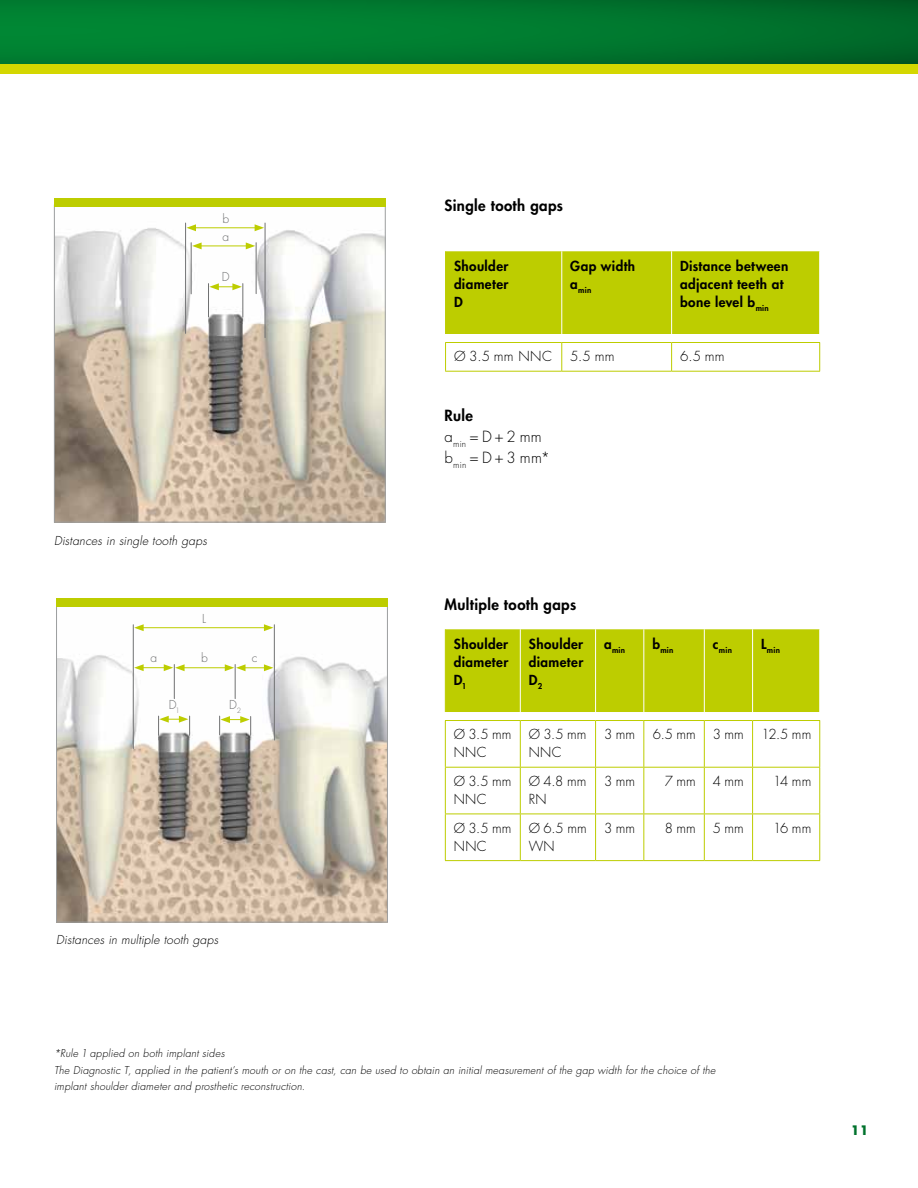
<style>
.page{position:relative;width:918px;height:1188px;background:#fff}
.page>*{position:absolute;margin:0;border:0;box-sizing:border-box;transform-origin:0 0}
.t1{font:800 15px "Futura LT";letter-spacing:.025em;color:#000}
.t2{font:300 15px/21px "Futura LT";color:#000}
.t3{font:300 13.5px/18px "Futura LT";letter-spacing:.01em;color:#000}
.t4{font:800 13.5px/18px "Futura LT";letter-spacing:.03em;color:#000;text-align:justify}
.t5{font:700 12.75px "Futura LT";color:#00722d}
.t6{font:italic 300 12px "Futura Std";letter-spacing:.015em;color:#000}
.t7{font:300 12px "Futura LT";color:#707172}
.t8{font:italic 300 10.5px/16.5px "Futura Std";letter-spacing:.02em;color:#000}
.t9{font:800 7.8px "Futura LT";letter-spacing:.035em;color:#000}
.s1{font-weight:800}
</style>
<div class="page">
<img style="left:56px;top:222px;width:328px;height:299px">
<div style="left:54px;top:199px;width:332px;height:8px;background:#bdcd00"></div>
<hr style="left:185px;top:223px;width:1px;height:110px;background:#707172">
<hr style="left:191px;top:243px;width:1px;height:51px;background:#707172">
<hr style="left:208px;top:284px;width:1px;height:33px;background:#707172">
<hr style="left:242px;top:284px;width:1px;height:33px;background:#707172">
<hr style="left:256px;top:243px;width:1px;height:51px;background:#707172">
<hr style="left:265px;top:223px;width:1px;height:115px;background:#707172">
<svg style="left:209px;top:283px;width:33px;height:7px"></svg>
<hr style="left:199px;top:246px;width:49px;height:1px;background:#bdcd00">
<svg style="left:246px;top:242px;width:9px;height:7px"></svg>
<svg style="left:192px;top:242px;width:10px;height:7px"></svg>
<hr style="left:194px;top:227px;width:63px;height:1px;background:#bdcd00">
<svg style="left:255px;top:224px;width:9px;height:7px"></svg>
<svg style="left:187px;top:224px;width:9px;height:7px"></svg>
<img style="left:58px;top:624px;width:328px;height:297px">
<div style="left:56px;top:598px;width:332px;height:9px;background:#bdcd00"></div>
<hr style="left:133px;top:625px;width:1px;height:124px;background:#707172">
<hr style="left:174px;top:664px;width:1px;height:35px;background:#707172">
<hr style="left:235px;top:664px;width:1px;height:35px;background:#707172">
<hr style="left:274px;top:625px;width:1px;height:115px;background:#707172">
<hr style="left:141px;top:627px;width:125px;height:1px;background:#bdcd00">
<svg style="left:264px;top:624px;width:9px;height:7px"></svg>
<svg style="left:134px;top:624px;width:10px;height:7px"></svg>
<svg style="left:158px;top:716px;width:32px;height:19px"></svg>
<svg style="left:219px;top:716px;width:32px;height:19px"></svg>
<hr style="left:182px;top:667px;width:45px;height:1px;background:#bdcd00">
<svg style="left:225px;top:664px;width:48px;height:7px"></svg>
<svg style="left:134px;top:664px;width:51px;height:7px"></svg>
<div style="left:446px;top:251px;width:373px;height:83px;background:#bdcd00"></div>
<hr style="left:561px;top:251px;width:1px;height:83px;background:#fff">
<hr style="left:671px;top:251px;width:1px;height:83px;background:#fff">
<hr style="left:445px;top:251px;width:1px;height:83px;background:#bdcd00">
<svg style="left:445px;top:343px;width:1px;height:28px"></svg>
<hr style="left:445px;top:342px;width:117px;height:1px;background:#bdcd00">
<hr style="left:445px;top:371px;width:117px;height:1px;background:#bdcd00">
<svg style="left:561px;top:343px;width:1px;height:28px"></svg>
<hr style="left:562px;top:342px;width:110px;height:1px;background:#bdcd00">
<hr style="left:672px;top:342px;width:148px;height:1px;background:#bdcd00">
<svg style="left:671px;top:343px;width:1px;height:28px"></svg>
<svg style="left:819px;top:343px;width:1px;height:28px"></svg>
<hr style="left:562px;top:371px;width:110px;height:1px;background:#bdcd00">
<hr style="left:672px;top:371px;width:148px;height:1px;background:#bdcd00">
<div style="left:446px;top:629px;width:373px;height:83px;background:#bdcd00"></div>
<hr style="left:520px;top:629px;width:1px;height:83px;background:#fff">
<hr style="left:595px;top:629px;width:1px;height:83px;background:#fff">
<hr style="left:643px;top:629px;width:1px;height:83px;background:#fff">
<hr style="left:704px;top:629px;width:1px;height:83px;background:#fff">
<hr style="left:752px;top:629px;width:1px;height:83px;background:#fff">
<hr style="left:445px;top:629px;width:1px;height:83px;background:#bdcd00">
<hr style="left:445px;top:721px;width:1px;height:46px;background:#bdcd00">
<hr style="left:445px;top:768px;width:1px;height:46px;background:#bdcd00">
<hr style="left:445px;top:814px;width:1px;height:46px;background:#bdcd00">
<hr style="left:445px;top:720px;width:75px;height:1px;background:#bdcd00">
<hr style="left:445px;top:767px;width:75px;height:1px;background:#bdcd00">
<hr style="left:445px;top:814px;width:75px;height:1px;background:#bdcd00">
<hr style="left:445px;top:860px;width:75px;height:1px;background:#bdcd00">
<hr style="left:520px;top:721px;width:1px;height:46px;background:#bdcd00">
<hr style="left:520px;top:768px;width:1px;height:46px;background:#bdcd00">
<hr style="left:520px;top:814px;width:1px;height:46px;background:#bdcd00">
<hr style="left:520px;top:720px;width:76px;height:1px;background:#bdcd00">
<hr style="left:596px;top:720px;width:48px;height:1px;background:#bdcd00">
<hr style="left:644px;top:720px;width:60px;height:1px;background:#bdcd00">
<hr style="left:704px;top:720px;width:49px;height:1px;background:#bdcd00">
<hr style="left:753px;top:720px;width:67px;height:1px;background:#bdcd00">
<hr style="left:595px;top:721px;width:1px;height:46px;background:#bdcd00">
<hr style="left:643px;top:721px;width:1px;height:46px;background:#bdcd00">
<hr style="left:704px;top:721px;width:1px;height:46px;background:#bdcd00">
<hr style="left:752px;top:721px;width:1px;height:46px;background:#bdcd00">
<hr style="left:819px;top:721px;width:1px;height:46px;background:#bdcd00">
<hr style="left:595px;top:768px;width:1px;height:46px;background:#bdcd00">
<hr style="left:643px;top:768px;width:1px;height:46px;background:#bdcd00">
<hr style="left:704px;top:768px;width:1px;height:46px;background:#bdcd00">
<hr style="left:752px;top:768px;width:1px;height:46px;background:#bdcd00">
<hr style="left:819px;top:768px;width:1px;height:46px;background:#bdcd00">
<hr style="left:595px;top:814px;width:1px;height:46px;background:#bdcd00">
<hr style="left:643px;top:814px;width:1px;height:46px;background:#bdcd00">
<hr style="left:704px;top:814px;width:1px;height:46px;background:#bdcd00">
<hr style="left:752px;top:814px;width:1px;height:46px;background:#bdcd00">
<hr style="left:819px;top:814px;width:1px;height:46px;background:#bdcd00">
<hr style="left:520px;top:767px;width:76px;height:1px;background:#bdcd00">
<hr style="left:596px;top:767px;width:48px;height:1px;background:#bdcd00">
<hr style="left:644px;top:767px;width:60px;height:1px;background:#bdcd00">
<hr style="left:704px;top:767px;width:49px;height:1px;background:#bdcd00">
<hr style="left:753px;top:767px;width:67px;height:1px;background:#bdcd00">
<hr style="left:520px;top:814px;width:76px;height:1px;background:#bdcd00">
<hr style="left:596px;top:814px;width:48px;height:1px;background:#bdcd00">
<hr style="left:644px;top:814px;width:60px;height:1px;background:#bdcd00">
<hr style="left:704px;top:814px;width:49px;height:1px;background:#bdcd00">
<hr style="left:753px;top:814px;width:67px;height:1px;background:#bdcd00">
<hr style="left:520px;top:860px;width:76px;height:1px;background:#bdcd00">
<hr style="left:596px;top:860px;width:48px;height:1px;background:#bdcd00">
<hr style="left:644px;top:860px;width:60px;height:1px;background:#bdcd00">
<hr style="left:704px;top:860px;width:49px;height:1px;background:#bdcd00">
<hr style="left:753px;top:860px;width:67px;height:1px;background:#bdcd00">
<div style="left:0;top:0;width:918px;height:74px;background:linear-gradient(to right,#008834,#006829)"></div>
<div style="left:0;top:64px;width:918px;height:10px;background:#d4d700"></div>
<p class="t7" style="left:222px;top:211px;width:8px">b</p>
<p class="t7" style="left:222px;top:229px;width:8px">a</p>
<p class="t7" style="left:222px;top:270px;width:9px">D</p>
<p class="t6" style="left:54px;top:533px;width:154px">Distances in single tooth gaps</p>
<p class="t7" style="left:202px;top:611px;width:5px">L</p>
<p class="t7" style="left:150px;top:651px;width:8px">a</p>
<p class="t7" style="left:201px;top:651px;width:8px">b</p>
<p class="t7" style="left:252px;top:651px;width:7px">c</p>
<p class="t7" style="left:169px;top:698px;width:13px">D<sub>1</sub></p>
<p class="t7" style="left:229px;top:698px;width:13px">D<sub>2</sub></p>
<p class="t6" style="left:56px;top:932px;width:164px">Distances in multiple tooth gaps</p>
<h1 class="t1" style="left:445px;top:196px;width:120px">Single tooth gaps</h1>
<p class="t4" style="left:454px;top:256px;width:56px">Shoulder diameter D</p>
<p class="t4" style="left:570px;top:256px;width:66px">Gap width</p>
<p class="t9" style="left:570px;top:285px;width:23px"><sup>a</sup>min</p>
<p class="t4" style="left:680px;top:256px;width:110px;text-align:left">Distance between adjacent teeth at bone level b<sub>min</sub></p>
<p class="t3" style="left:454px;top:348px;width:100px">Ø 3.5 mm NNC</p>
<p class="t3" style="left:570px;top:348px;width:46px">5.5 mm</p>
<p class="t3" style="left:680px;top:348px;width:46px">6.5 mm</p>
<h1 class="t2" style="left:445px;top:406px;width:107px"><span class="s1">Rule<br></span>a<sub>min</sub> = D+2 mm b<sub>min</sub> = D + 3 mm*</h1>
<h1 class="t1" style="left:445px;top:595px;width:133px">Multiple tooth gaps</h1>
<p class="t4" style="left:454px;top:634px;width:56px">Shoulder diameter D<sub>1</sub></p>
<p class="t4" style="left:529px;top:634px;width:56px">Shoulder diameter D<sub>2</sub></p>
<p class="t9" style="left:604px;top:645px;width:23px"><sup>a</sup>min</p>
<p class="t9" style="left:652px;top:645px;width:23px"><sup>b</sup>min</p>
<p class="t9" style="left:713px;top:645px;width:21px"><sup>c</sup>min</p>
<p class="t9" style="left:761px;top:645px;width:20px"><sup>L</sup>min</p>
<p class="t3" style="left:454px;top:726px;width:59px">Ø 3.5 mm<br>NNC</p>
<p class="t3" style="left:529px;top:726px;width:59px">Ø 3.5 mm<br>NNC</p>
<p class="t3" style="left:604px;top:726px;width:33px">3 mm</p>
<p class="t3" style="left:653px;top:726px;width:45px">6.5 mm</p>
<p class="t3" style="left:713px;top:726px;width:33px">3 mm</p>
<p class="t3" style="left:761px;top:726px;width:51px">12.5 mm</p>
<p class="t3" style="left:454px;top:772px;width:59px">Ø 3.5 mm<br>NNC</p>
<p class="t3" style="left:529px;top:772px;width:59px">Ø 4.8 mm<br>RN</p>
<p class="t3" style="left:604px;top:772px;width:33px">3 mm</p>
<p class="t3" style="left:665px;top:772px;width:33px">7 mm</p>
<p class="t3" style="left:713px;top:772px;width:33px">4 mm</p>
<p class="t3" style="left:773px;top:772px;width:40px">14 mm</p>
<p class="t3" style="left:454px;top:819px;width:59px">Ø 3.5 mm<br>NNC</p>
<p class="t3" style="left:529px;top:819px;width:59px">Ø 6.5 mm<br>WN</p>
<p class="t3" style="left:604px;top:819px;width:33px">3 mm</p>
<p class="t3" style="left:665px;top:819px;width:33px">8 mm</p>
<p class="t3" style="left:713px;top:819px;width:33px">5 mm</p>
<p class="t3" style="left:773px;top:819px;width:40px">16 mm</p>
<p class="t8" style="left:54px;top:1046px;width:663px">*Rule 1 applied on both implant sides<br>The Diagnostic T, applied in the patient’s mouth or on the cast, can be used to obtain an initial measurement of the gap width for the choice of the implant shoulder diameter and prosthetic reconstruction.</p>
<p class="t5" style="left:851px;top:1122px;width:19px">11</p>
</div>
